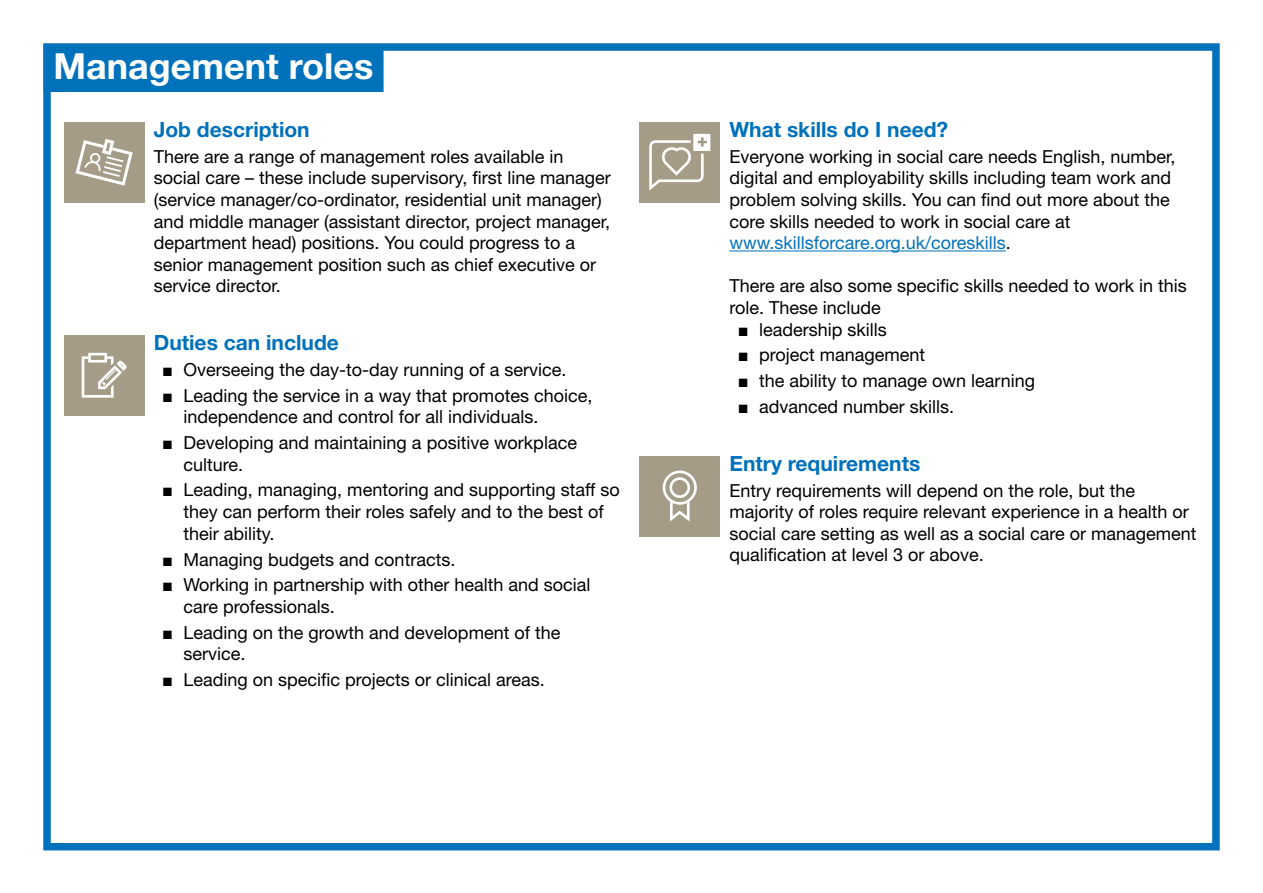
<style>
.page{position:relative;width:1263px;height:893px;background:#fff}
.page>*{position:absolute;margin:0;border:0;box-sizing:border-box;transform-origin:0 0}
.t1{font:700 36px "Helvetica Neue LT Std";color:#fff}
.t2{font:700 21px "Helvetica Neue LT Std";color:#0071bb}
.t3{font:18px/21.6px "Helvetica Neue LT Std";color:#000}
.s1{font-family:"Arial"}
.s2{color:#0071bb}
</style>
<div class="page">
<div style="left:43px;top:43px;width:1177px;height:807px;border:8px solid #0071bb"></div>
<div style="left:44px;top:44px;width:340px;height:48px;background:#0071bb"></div>
<div style="left:64px;top:122px;width:80px;height:81px;background:#a49c87"></div>
<svg style="left:75px;top:139px;width:58px;height:47px"></svg>
<div style="left:64px;top:335px;width:80px;height:81px;background:#a49c87"></div>
<svg style="left:82px;top:353px;width:45px;height:45px"></svg>
<div style="left:639px;top:122px;width:81px;height:81px;background:#a49c87"></div>
<svg style="left:649px;top:134px;width:61px;height:57px"></svg>
<hr style="left:729px;top:250px;width:277px;height:1px;background:#0071bb">
<div style="left:639px;top:456px;width:81px;height:80px;background:#a49c87"></div>
<svg style="left:663px;top:471px;width:34px;height:50px"></svg>
<h1 class="t1" style="left:54px;top:43px;width:321px">Management roles</h1>
<p class="t2" style="left:154px;top:116px;width:157px">Job description</p>
<p class="t3" style="left:154px;top:145px;width:459px">There are a range of management roles available in social care – these include supervisory, first line manager (service manager/co-ordinator, residential unit manager) and middle manager (assistant director, project manager, department head) positions. You could progress to a senior management position such as chief executive or service director.</p>
<p class="t2" style="left:154px;top:329px;width:187px">Duties can include</p>
<p class="t3" style="left:162px;top:358px;width:405px"><span class="s1">■</span> Overseeing the day-to-day running of a service.</p>
<p class="t3" style="left:184px;top:384px;width:410px;text-indent:-21px"><span class="s1">■</span> Leading the service in a way that promotes choice, independence and control for all individuals.</p>
<p class="t3" style="left:184px;top:432px;width:395px;text-indent:-21px"><span class="s1">■</span> Developing and maintaining a positive workplace culture.</p>
<p class="t3" style="left:184px;top:479px;width:438px;text-indent:-21px"><span class="s1">■</span> Leading, managing, mentoring and supporting staff so they can perform their roles safely and to the best of their ability.</p>
<p class="t3" style="left:162px;top:548px;width:295px"><span class="s1">■</span> Managing budgets and contracts.</p>
<p class="t3" style="left:184px;top:574px;width:409px;text-indent:-21px"><span class="s1">■</span> Working in partnership with other health and social care professionals.</p>
<p class="t3" style="left:184px;top:621px;width:378px;text-indent:-21px"><span class="s1">■</span> Leading on the growth and development of the service.</p>
<p class="t3" style="left:162px;top:669px;width:384px"><span class="s1">■</span> Leading on specific projects or clinical areas.</p>
<p class="t2" style="left:729px;top:116px;width:220px">What skills do I need?</p>
<p class="t3" style="left:729px;top:145px;width:448px">Everyone working in social care needs English, number, digital and employability skills including team work and problem solving skills. You can find out more about the core skills needed to work in social care at <span class="s2">www.skillsforcare.org.uk/coreskills</span>.</p>
<p class="t3" style="left:729px;top:275px;width:459px">There are also some specific skills needed to work in this role. These include</p>
<p class="t3" style="left:738px;top:318px;width:150px"><span class="s1">■</span> leadership skills</p>
<p class="t3" style="left:738px;top:344px;width:189px"><span class="s1">■</span> project management</p>
<p class="t3" style="left:738px;top:370px;width:299px"><span class="s1">■</span> the ability to manage own learning</p>
<p class="t3" style="left:738px;top:396px;width:218px"><span class="s1">■</span> advanced number skills.</p>
<p class="t2" style="left:729px;top:450px;width:192px">Entry requirements</p>
<p class="t3" style="left:729px;top:479px;width:469px">Entry requirements will depend on the role, but the majority of roles require relevant experience in a health or social care setting as well as a social care or management qualification at level 3 or above.</p>
</div>
